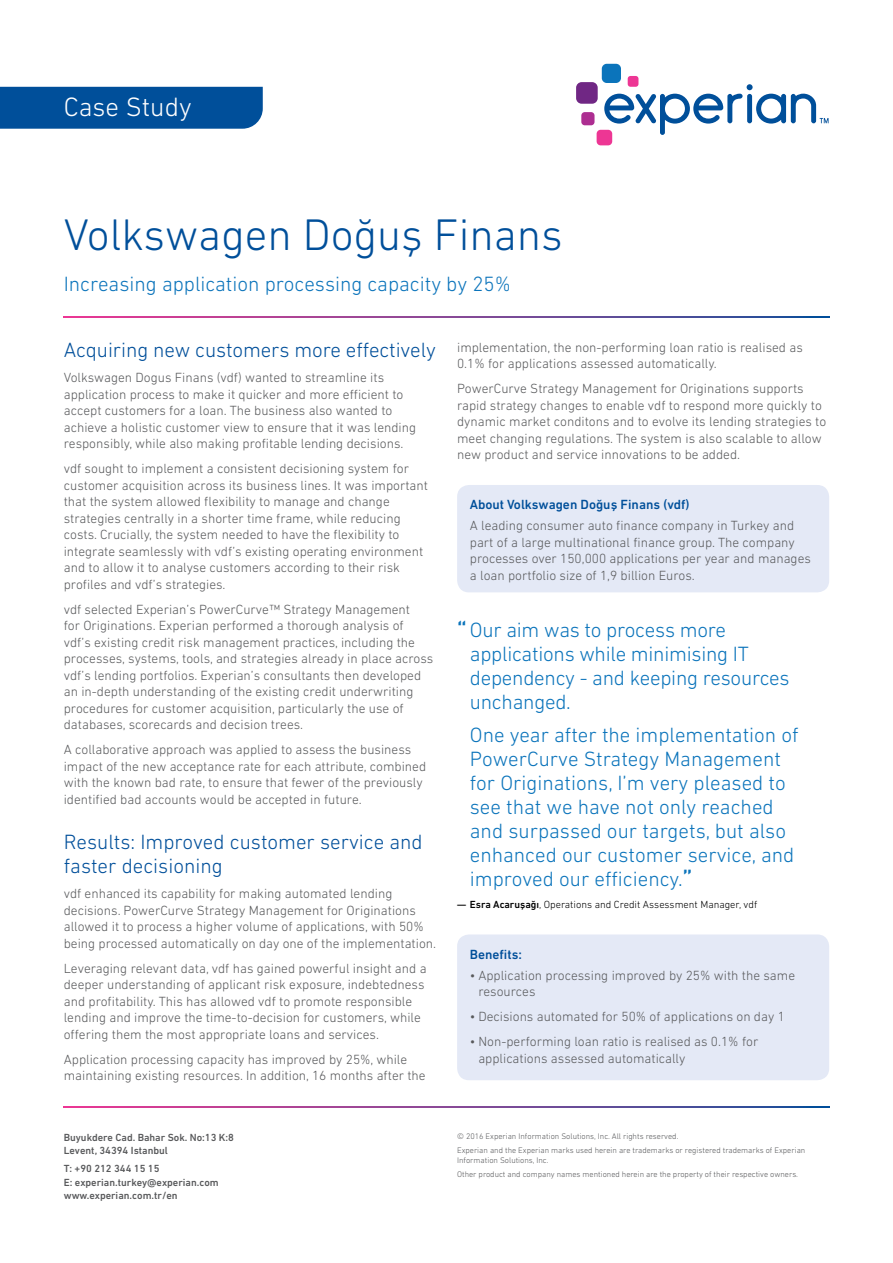
<style>
.page{position:relative;width:893px;height:1263px;background:#fff}
.page>*{position:absolute;margin:0;border:0;box-sizing:border-box;transform-origin:0 0}
.t1{font:300 45px "DIN Next W1 G";color:#004f9a}
.t2{font:300 27px "DIN Next W1 G";color:#fff}
.t3{font:300 21px/24px "DIN Next W1 G";color:#0b74bb}
.t4{font:300 21px/24px "DIN Next W1 G";color:#004f9a}
.t5{font:300 13.5px/16.5px "DIN Next W1 G";color:#58595b}
.t6{font:500 13.5px "DIN Next W1 G";color:#004f9a}
.t7{font:500 10.5px/13.5px "DIN Next W1 G";color:#58595b}
.t8{font:300 10.5px "DIN Next W1 G";color:#000}
.t9{font:300 8.25px/14px "DIN Next W1 G";color:#58595b}
.s1{font-weight:500;font-size:24px}
.s2{font-weight:500}
</style>
<div class="page">
<div style="left:0;top:87px;width:263px;height:42px;background:#004f9a"></div>
<div style="left:602px;top:64px;width:19px;height:19px;background:#0b74bb;border-radius:5px"></div>
<div style="left:576px;top:82px;width:22px;height:22px;background:#702784;border-radius:6px"></div>
<div style="left:581px;top:112px;width:13px;height:13px;background:#ad2e91;border-radius:3px"></div>
<div style="left:597px;top:130px;width:15px;height:15px;background:#ed3694;border-radius:4px"></div>
<div style="left:628px;top:76px;width:10px;height:11px;background:#ed3694;border-radius:3px"></div>
<svg style="left:604px;top:84px;width:224px;height:51px"></svg>
<svg style="left:64px;top:317px;width:765px;height:1px"></svg>
<div style="left:457px;top:934px;width:372px;height:146px;background:#e4e9f6;border-radius:12px"></div>
<div style="left:457px;top:485px;width:372px;height:107px;background:#e4e9f6;border-radius:12px"></div>
<svg style="left:64px;top:1106px;width:765px;height:1px"></svg>
<h2 class="t2" style="left:64px;top:92px;width:129px">Case Study</h2>
<h1 class="t1" style="left:64px;top:209px;width:501px">Volkswagen Doğuş Finans</h1>
<h3 class="t3" style="left:64px;top:272px;width:449px">Increasing application processing capacity by 25%</h3>
<h3 class="t4" style="left:64px;top:338px;width:374px">Acquiring new customers more effectively</h3>
<p class="t5" style="left:64px;top:369px;width:354px">Volkswagen Dogus Finans (vdf) wanted to streamline its application process to make it quicker and more efficient to accept customers for a loan. The business also wanted to achieve a holistic customer view to ensure that it was lending responsibly, while also making profitable lending decisions.</p>
<p class="t5" style="left:64px;top:460px;width:366px">vdf sought to implement a consistent decisioning system for customer acquisition across its business lines. It was important that the system allowed flexibility to manage and change strategies centrally in a shorter time frame, while reducing costs. Crucially, the system needed to have the flexibility to integrate seamlessly with vdf’s existing operating environment and to allow it to analyse customers according to their risk profiles and vdf’s strategies.</p>
<p class="t5" style="left:64px;top:601px;width:371px">vdf selected Experian’s PowerCurve™ Strategy Management<br>for Originations. Experian performed a thorough analysis of vdf’s existing credit risk management practices, including the processes, systems, tools, and strategies already in place across vdf’s lending portfolios. Experian’s consultants then developed an in-depth understanding of the existing credit underwriting procedures for customer acquisition, particularly the use of databases, scorecards and decision trees.</p>
<p class="t5" style="left:64px;top:741px;width:364px">A collaborative approach was applied to assess the business impact of the new acceptance rate for each attribute, combined with the known bad rate, to ensure that fewer of the previously identified bad accounts would be accepted in future.</p>
<h3 class="t4" style="left:64px;top:830px;width:360px">Results: Improved customer service and faster decisioning</h3>
<p class="t5" style="left:64px;top:885px;width:374px">vdf enhanced its capability for making automated lending decisions. PowerCurve Strategy Management for Originations allowed it to process a higher volume of applications, with 50% being processed automatically on day one of the implementation.</p>
<p class="t5" style="left:64px;top:960px;width:364px">Leveraging relevant data, vdf has gained powerful insight and a deeper understanding of applicant risk exposure, indebtedness and profitability. This has allowed vdf to promote responsible lending and improve the time-to-decision for customers, while offering them the most appropriate loans and services.</p>
<p class="t5" style="left:64px;top:1051px;width:363px">Application processing capacity has improved by 25%, while maintaining existing resources. In addition, 16 months after the</p>
<p class="t7" style="left:64px;top:1130px;width:172px">Buyukdere Cad. Bahar Sok. No:13 K:8<br>Levent, 34394 Istanbul</p>
<p class="t7" style="left:64px;top:1162px;width:156px">T: +90 212 344 15 15<br>E: experian.turkey@experian.com www.experian.com.tr/en</p>
<p class="t5" style="left:457px;top:339px;width:347px">implementation, the non-performing loan ratio is realised as<br>0.1% for applications assessed automatically.</p>
<p class="t5" style="left:457px;top:380px;width:371px">PowerCurve Strategy Management for Originations supports rapid strategy changes to enable vdf to respond more quickly to dynamic market conditons and to evolve its lending strategies to meet changing regulations. The system is also scalable to allow new product and service innovations to be added.</p>
<p class="t6" style="left:470px;top:497px;width:221px">About Volkswagen Doğuş Finans (vdf)</p>
<p class="t5" style="left:470px;top:517px;width:343px">A leading consumer auto finance company in Turkey and part of a large multinational finance group. The company processes over 150,000 applications per year and manages a loan portfolio size of 1,9 billion Euros.</p>
<h3 class="t3" style="left:470px;top:618px;width:321px;text-indent:-13px"><span class="s1">“</span> Our aim was to process more applications while minimising IT dependency - and keeping resources unchanged.</h3>
<p class="t3" style="left:470px;top:722px;width:330px">One year after the implementation of PowerCurve Strategy Management for Originations, I’m very pleased to see that we have not only reached and surpassed our targets, but also enhanced our customer service, and improved our efficiency.<span class="s1">”</span></p>
<p class="t8" style="left:457px;top:898px;width:302px"><span class="s2">— Esra Acaruşağı</span>, Operations and Credit Assessment Manager, vdf</p>
<p class="t6" style="left:470px;top:946px;width:54px">Benefits:</p>
<p class="t5" style="left:478px;top:967px;width:318px;text-indent:-9px">• Application processing improved by 25% with the same resources</p>
<p class="t5" style="left:470px;top:1008px;width:316px">• Decisions automated for 50% of applications on day 1</p>
<p class="t5" style="left:478px;top:1033px;width:281px;text-indent:-9px">• Non-performing loan ratio is realised as 0.1% for applications assessed automatically</p>
<p class="t9" style="left:457px;top:1129px;width:350px">© 2016 Experian Information Solutions, Inc. All rights reserved.<br>Experian and the Experian marks used herein are trademarks or registered trademarks of Experian</p>
<p class="t9" style="left:457px;top:1153px;width:342px">Information Solutions, Inc.<br>Other product and company names mentioned herein are the property of their respective owners.</p>
</div>
